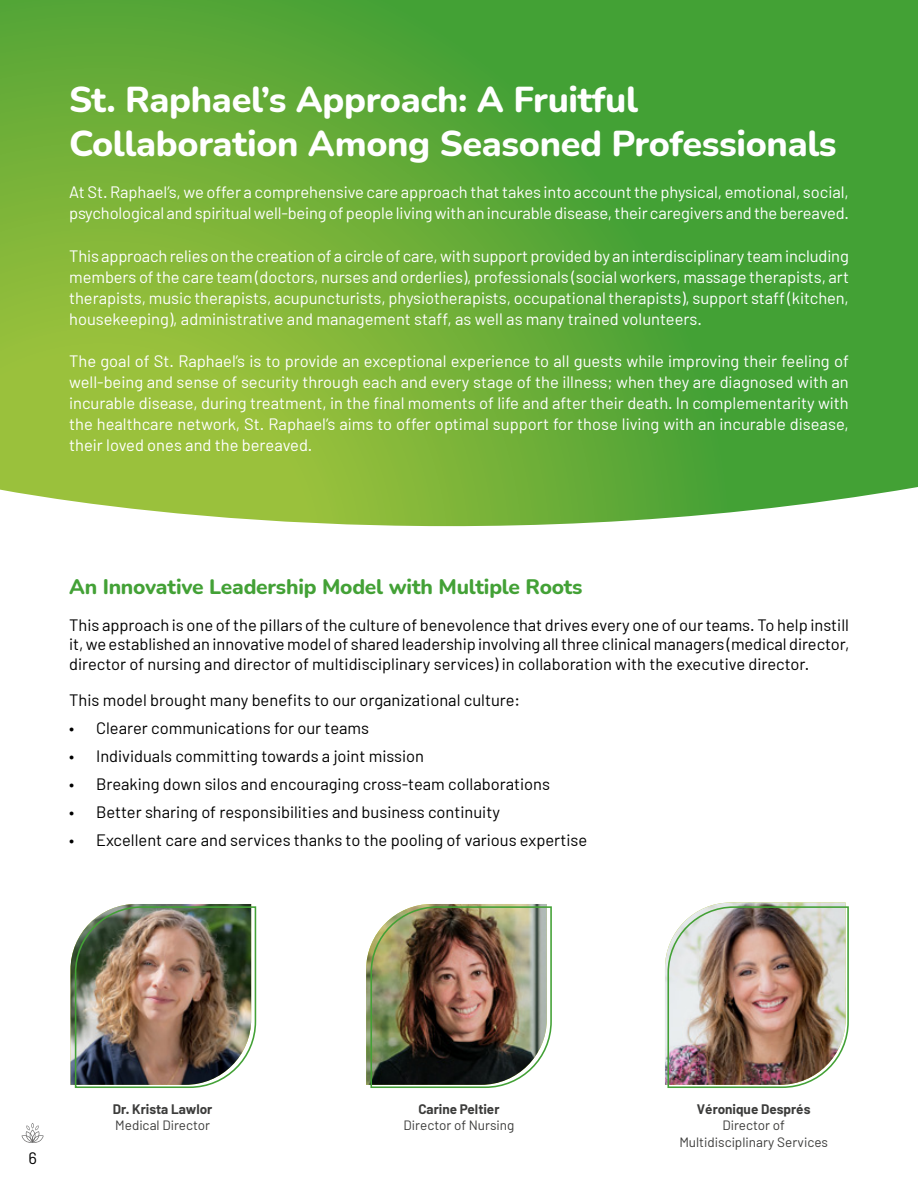
<style>
.page{position:relative;width:918px;height:1188px;background:#fff}
.page>*{position:absolute;margin:0;border:0;box-sizing:border-box;transform-origin:0 0}
.t1{font:800 36px/44.2px "Nunito";letter-spacing:-.01em;color:#fff}
.t2{font:800 21px "Nunito";letter-spacing:-.01em;color:#43a136}
.t3{font:16.5px/21px "Barlow";letter-spacing:-.005em;color:#fff;text-align:justify}
.t4{font:16.5px/19.5px "Barlow";color:#000;text-align:justify}
.t5{font:13.5px/16.2px "Barlow";color:#3c3c3b;text-align:center}
.t6{font:700 13.5px "Barlow";color:#3c3c3b}
</style>
<div class="page">
<svg style="left:22px;top:1123px;width:22px;height:20px"></svg>
<svg style="left:0;top:0;width:918px;height:527px;background:#67ae3c"></svg>
<img style="left:71px;top:904px;width:186px;height:184px">
<img style="left:366px;top:904px;width:186px;height:184px">
<img style="left:665px;top:902px;width:184px;height:186px">
<h1 class="t1" style="left:69px;top:76px;width:769px">St. Raphael’s Approach: A Fruitful<br>Collaboration Among Seasoned Professionals</h1>
<p class="t3" style="left:69px;top:182px;width:781px">At St. Raphael’s, we offer a comprehensive care approach that takes into account the physical, emotional, social, psychological and spiritual well-being of people living with an incurable disease, their caregivers and the bereaved.</p>
<p class="t3" style="left:69px;top:245px;width:782px">This approach relies on the creation of a circle of care, with support provided by an interdisciplinary team including members of the care team (doctors, nurses and orderlies), professionals (social workers, massage therapists, art therapists, music therapists, acupuncturists, physiotherapists, occupational therapists), support staff (kitchen, housekeeping), administrative and management staff, as well as many trained volunteers.</p>
<p class="t3" style="left:69px;top:350px;width:781px">The goal of St. Raphael’s is to provide an exceptional experience to all guests while improving their feeling of well-being and sense of security through each and every stage of the illness; when they are diagnosed with an incurable disease, during treatment, in the final moments of life and after their death. In complementarity with the healthcare network, St. Raphael’s aims to offer optimal support for those living with an incurable disease, their loved ones and the bereaved.</p>
<p class="t2" style="left:69px;top:572px;width:515px">An Innovative Leadership Model with Multiple Roots</p>
<p class="t4" style="left:69px;top:614px;width:782px">This approach is one of the pillars of the culture of benevolence that drives every one of our teams. To help instill it, we established an innovative model of shared leadership involving all three clinical managers (medical director, director of nursing and director of multidisciplinary services) in collaboration with the executive director.</p>
<p class="t4" style="left:69px;top:690px;width:453px">This model brought many benefits to our organizational culture:</p>
<p class="t4" style="left:69px;top:718px;width:302px">• Clearer communications for our teams</p>
<p class="t4" style="left:69px;top:746px;width:356px">• Individuals committing towards a joint mission</p>
<p class="t4" style="left:69px;top:774px;width:482px">• Breaking down silos and encouraging cross-team collaborations</p>
<p class="t4" style="left:69px;top:802px;width:432px">• Better sharing of responsibilities and business continuity</p>
<p class="t4" style="left:69px;top:830px;width:520px">• Excellent care and services thanks to the pooling of various expertise</p>
<p class="t4" style="left:28px;top:1147px;width:10px">6</p>
<p class="t6" style="left:113px;top:1101px;width:101px">Dr. Krista Lawlor</p>
<p class="t5" style="left:115px;top:1117px;width:96px">Medical Director</p>
<p class="t6" style="left:418px;top:1101px;width:83px">Carine Peltier</p>
<p class="t5" style="left:404px;top:1117px;width:112px">Director of Nursing</p>
<p class="t6" style="left:697px;top:1101px;width:115px">Véronique Després</p>
<p class="t5" style="left:679px;top:1117px;width:150px">Director of<br>Multidisciplinary Services</p>
</div>
